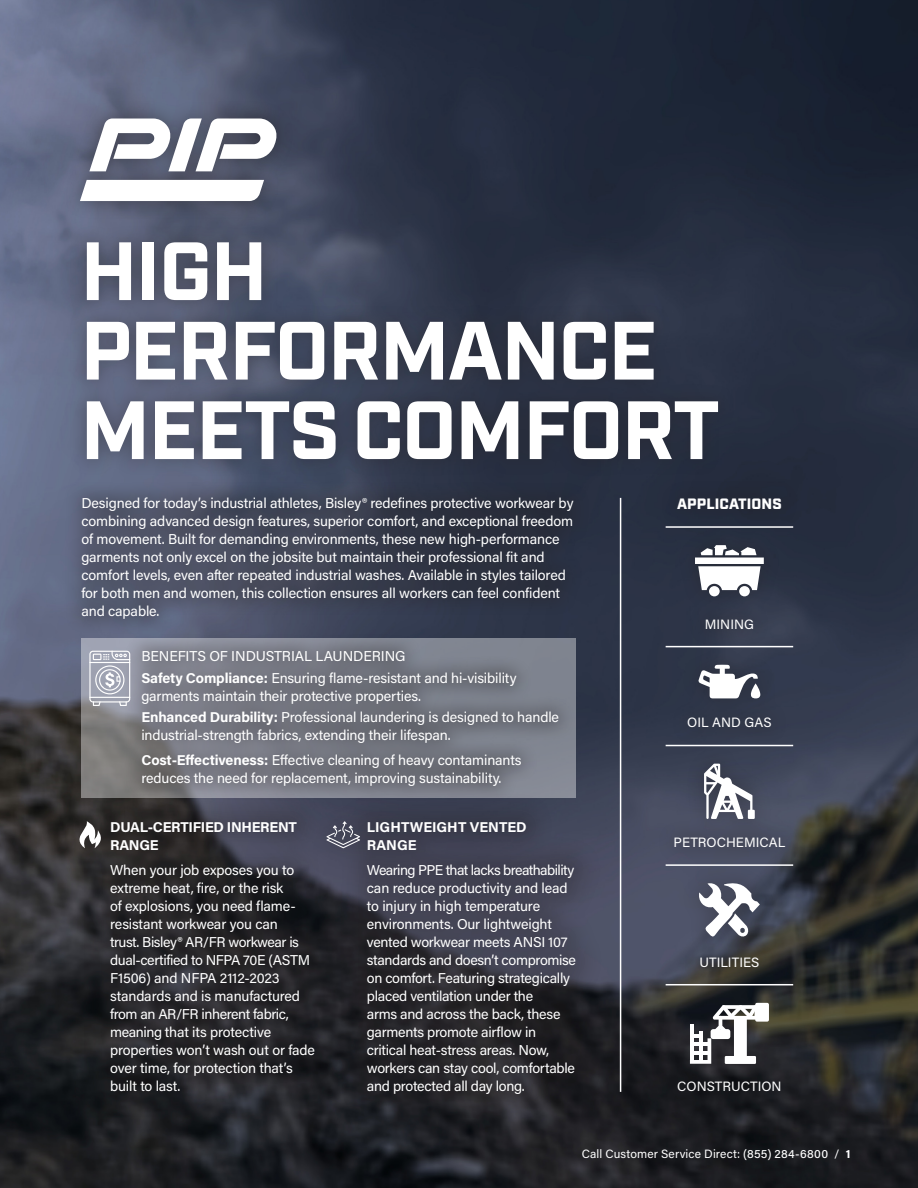
<style>
.page{position:relative;width:918px;height:1188px;background:#fff}
.page>*{position:absolute;margin:0;border:0;box-sizing:border-box;transform-origin:0 0}
.t1{font:700 82.5px/79.5px "Industry";letter-spacing:-.02em;color:#fff}
.t2{font:900 15px "Industry";letter-spacing:.01em;color:#fff}
.t3{font:14.25px/18px "Acumin Pro";letter-spacing:-.01em;color:#fff}
.t4{font:700 14.25px/18px "Acumin Pro";letter-spacing:-.01em;color:#fff}
.t5{font:13.5px "Acumin Pro";color:#fff}
.t6{font:12px "Acumin Pro";letter-spacing:.015em;color:#fff}
.s1{font-weight:700}
.s2{font-weight:500}
</style>
<div class="page">
<img style="left:0;top:0;width:918px;height:1188px">
<div style="left:660px;top:479px;width:139px;height:49px;background:#242a3a"></div>
<div style="left:68px;top:224px;width:669px;height:254px;background:#231f20;opacity:.3"></div>
<hr style="left:620px;top:498px;width:1px;height:594px;background:#fff">
<hr style="left:666px;top:526px;width:127px;height:2px;background:#fff">
<hr style="left:666px;top:646px;width:127px;height:1px;background:#fff">
<hr style="left:666px;top:745px;width:127px;height:1px;background:#fff">
<hr style="left:666px;top:984px;width:127px;height:1px;background:#fff">
<div style="left:681px;top:865px;width:96px;height:120px;background:#231f20;opacity:.3"></div>
<svg style="left:698px;top:881px;width:62px;height:57px"></svg>
<div style="left:670px;top:646px;width:119px;height:100px;background:#31384a"></div>
<svg style="left:698px;top:665px;width:62px;height:34px"></svg>
<div style="left:656px;top:746px;width:146px;height:120px;background:#231f20;opacity:.3"></div>
<svg style="left:704px;top:764px;width:51px;height:55px"></svg>
<div style="left:63px;top:100px;width:232px;height:120px;background:#231f20;opacity:.5"></div>
<svg style="left:80px;top:180px;width:184px;height:21px"></svg>
<svg style="left:89px;top:118px;width:190px;height:53px"></svg>
<div style="left:64px;top:479px;width:527px;height:324px;background:#231f20;opacity:.5"></div>
<svg style="left:89px;top:651px;width:41px;height:55px"></svg>
<div style="left:62px;top:791px;width:542px;height:331px;background:#231f20;opacity:.2"></div>
<div style="left:98px;top:809px;width:490px;height:296px;background:#231f20;opacity:.17"></div>
<svg style="left:326px;top:821px;width:34px;height:27px"></svg>
<svg style="left:76px;top:821px;width:26px;height:27px"></svg>
<div style="left:677px;top:527px;width:105px;height:120px;background:#231f20;opacity:.3"></div>
<div style="left:709px;top:586px;width:11px;height:10px;background:#fff;border-radius:50%"></div>
<div style="left:739px;top:586px;width:11px;height:10px;background:#fff;border-radius:50%"></div>
<svg style="left:695px;top:545px;width:69px;height:45px"></svg>
<svg style="left:690px;top:1003px;width:79px;height:61px"></svg>
<hr style="left:699px;top:1031px;width:3px;height:32px;background:#fff">
<hr style="left:690px;top:1024px;width:4px;height:39px;background:#fff">
<hr style="left:691px;top:1034px;width:10px;height:4px;background:#fff">
<hr style="left:691px;top:1042px;width:19px;height:4px;background:#fff">
<hr style="left:691px;top:1051px;width:19px;height:4px;background:#fff">
<p class="t1" style="left:80px;top:236px;width:641px">HIGH<br>PERFORMANCE<br>MEETS COMFORT</p>
<p class="t3" style="left:81px;top:494px;width:494px">Designed for today’s industrial athletes, Bisley® redefines protective workwear by combining advanced design features, superior comfort, and exceptional freedom of movement. Built for demanding environments, these new high-performance garments not only excel on the jobsite but maintain their professional fit and comfort levels, even after repeated industrial washes. Available in styles tailored for both men and women, this collection ensures all workers can feel confident and capable.</p>
<p class="t3" style="left:141px;top:647px;width:266px">BENEFITS OF INDUSTRIAL LAUNDERING</p>
<p class="t3" style="left:141px;top:668px;width:377px"><span class="s1">Safety Compliance:</span> Ensuring flame-resistant and hi-visibility garments maintain their protective properties.</p>
<p class="t3" style="left:141px;top:708px;width:419px"><span class="s1">Enhanced Durability:</span> Professional laundering is designed to handle industrial-strength fabrics, extending their lifespan.</p>
<p class="t3" style="left:141px;top:751px;width:382px"><span class="s1">Cost-Effectiveness:</span> Effective cleaning of heavy contaminants reduces the need for replacement, improving sustainability.</p>
<p class="t4" style="left:110px;top:817px;width:188px">DUAL-CERTIFIED INHERENT<br>RANGE</p>
<p class="t3" style="left:110px;top:860px;width:206px">When your job exposes you to extreme heat, fire, or the risk<br>of explosions, you need flame&shy;resistant workwear you can<br>trust. Bisley® AR/FR workwear is dual-certified to NFPA 70E (ASTM<br>F1506) and NFPA 2112-2023 standards and is manufactured from an AR/FR inherent fabric, meaning that its protective properties won’t wash out or fade over time, for protection that’s built to last.</p>
<p class="t4" style="left:367px;top:817px;width:161px">LIGHTWEIGHT VENTED<br>RANGE</p>
<p class="t3" style="left:367px;top:860px;width:211px">Wearing PPE that lacks breathability can reduce productivity and lead to injury in high temperature environments. Our lightweight vented workwear meets ANSI 107 standards and doesn’t compromise on comfort. Featuring strategically placed ventilation under the<br>arms and across the back, these garments promote airflow in critical heat-stress areas. Now, workers can stay cool, comfortable and protected all day long.</p>
<p class="t2" style="left:677px;top:495px;width:106px">APPLICATIONS</p>
<p class="t5" style="left:705px;top:614px;width:51px">MINING</p>
<p class="t5" style="left:687px;top:713px;width:86px">OIL AND GAS</p>
<p class="t5" style="left:674px;top:833px;width:113px">PETROCHEMICAL</p>
<p class="t5" style="left:699px;top:953px;width:62px">UTILITIES</p>
<p class="t5" style="left:677px;top:1077px;width:106px">CONSTRUCTION</p>
<p class="t6" style="left:582px;top:1145px;width:270px">Call Customer Service Direct: <span class="s2">(855) 284-6800</span> / <span class="s1">1</span></p>
</div>
